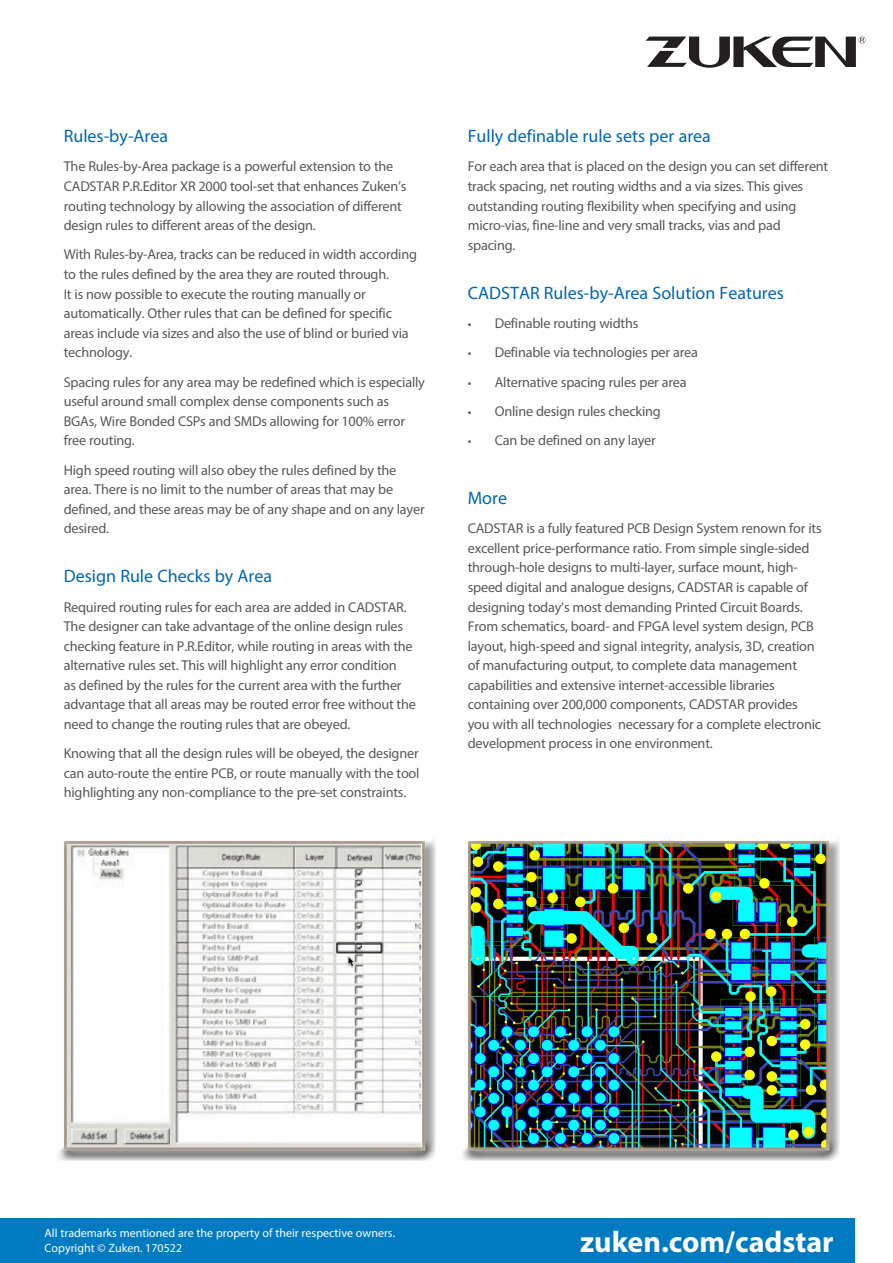
<style>
.page{position:relative;width:893px;height:1263px;background:#fff}
.page>*{position:absolute;margin:0;border:0;box-sizing:border-box;transform-origin:0 0}
.t1{font:700 30px "Myriad Pro";color:#fff}
.Zuken_Body_Copy{font:18px "Myriad Pro";color:#0166b3}
.Zuken_Body_Copy-2{font:14.25px/19.5px "Myriad Pro";letter-spacing:-.015em;color:#57585a}
.t2{font:12px/15px "Myriad Pro";color:#fff}
.s1{font-size:12.75px}
</style>
<div class="page">
<div style="left:0;top:1218px;width:855px;height:45px;background:#007bc2"></div>
<div style="left:47px;top:822px;width:397px;height:345px;background:#fff;opacity:.75"></div>
<div style="left:451px;top:822px;width:397px;height:345px;background:#fff;opacity:.75"></div>
<div style="left:733px;top:37px;width:11px;height:30px;background:#231f20"></div>
<svg style="left:646px;top:37px;width:84px;height:31px"></svg>
<svg style="left:743px;top:37px;width:123px;height:30px"></svg>
<p class="Zuken_Body_Copy" style="left:64px;top:125px;width:106px">Rules-by-Area</p>
<p class="Zuken_Body_Copy-2" style="left:64px;top:157px;width:344px">The Rules-by-Area package is a powerful extension to the CADSTAR P.R.Editor XR 2000 tool-set that enhances Zuken’s routing technology by allowing the association of different design rules to different areas of the design.</p>
<p class="Zuken_Body_Copy-2" style="left:64px;top:245px;width:355px">With Rules-by-Area, tracks can be reduced in width according to the rules defined by the area they are routed through.<br>It is now possible to execute the routing manually or automatically. Other rules that can be defined for specific areas include via sizes and also the use of blind or buried via technology.</p>
<p class="Zuken_Body_Copy-2" style="left:64px;top:372px;width:363px">Spacing rules for any area may be redefined which is especially useful around small complex dense components such as BGAs, Wire Bonded CSPs and SMDs allowing for 100% error free routing.</p>
<p class="Zuken_Body_Copy-2" style="left:64px;top:460px;width:362px">High speed routing will also obey the rules defined by the area. There is no limit to the number of areas that may be defined, and these areas may be of any shape and on any layer desired.</p>
<p class="Zuken_Body_Copy" style="left:64px;top:565px;width:210px">Design Rule Checks by Area</p>
<p class="Zuken_Body_Copy-2" style="left:64px;top:597px;width:354px">Required routing rules for each area are added in CADSTAR.<br>The designer can take advantage of the online design rules checking feature in P.R.Editor, while routing in areas with the alternative rules set. This will highlight any error condition<br>as defined by the rules for the current area with the further advantage that all areas may be routed error free without the need to change the routing rules that are obeyed.</p>
<p class="Zuken_Body_Copy-2" style="left:64px;top:743px;width:357px;text-align:justify">Knowing that all the design rules will be obeyed, the designer can auto-route the entire PCB, or route manually with the tool highlighting any non-compliance to the pre-set constraints.</p>
<p class="Zuken_Body_Copy" style="left:468px;top:125px;width:245px">Fully definable rule sets per area</p>
<p class="Zuken_Body_Copy-2" style="left:468px;top:157px;width:362px">For each area that is placed on the design you can set different track spacing, net routing widths and a via sizes. This gives outstanding routing flexibility when specifying and using micro-vias, fine-line and very small tracks, vias and pad spacing.</p>
<p class="Zuken_Body_Copy" style="left:468px;top:281px;width:318px">CADSTAR Rules-by-Area Solution Features</p>
<p class="Zuken_Body_Copy-2" style="left:468px;top:313px;width:172px"><span class="s1">•</span> Definable routing widths</p>
<p class="Zuken_Body_Copy-2" style="left:468px;top:342px;width:232px"><span class="s1">•</span> Definable via technologies per area</p>
<p class="Zuken_Body_Copy-2" style="left:468px;top:372px;width:220px"><span class="s1">•</span> Alternative spacing rules per area</p>
<p class="Zuken_Body_Copy-2" style="left:468px;top:401px;width:195px"><span class="s1">•</span> Online design rules checking</p>
<p class="Zuken_Body_Copy-2" style="left:468px;top:430px;width:190px"><span class="s1">•</span> Can be defined on any layer</p>
<p class="Zuken_Body_Copy" style="left:468px;top:487px;width:41px">More</p>
<p class="Zuken_Body_Copy-2" style="left:468px;top:518px;width:355px">CADSTAR is a fully featured PCB Design System renown for its excellent price-performance ratio. From simple single-sided through-hole designs to multi-layer, surface mount, high&shy;speed digital and analogue designs, CADSTAR is capable of designing today’s most demanding Printed Circuit Boards.<br>From schematics, board- and FPGA level system design, PCB layout, high-speed and signal integrity, analysis, 3D, creation of manufacturing output, to complete data management capabilities and extensive internet-accessible libraries containing over 200,000 components, CADSTAR provides you with all technologies necessary for a complete electronic development process in one environment.</p>
<p class="t2" style="left:45px;top:1226px;width:352px">All trademarks mentioned are the property of their respective owners.<br>Copyright © Zuken. 170522</p>
<p class="t1" style="left:580px;top:1222px;width:255px">zuken.com/cadstar</p>
</div>
